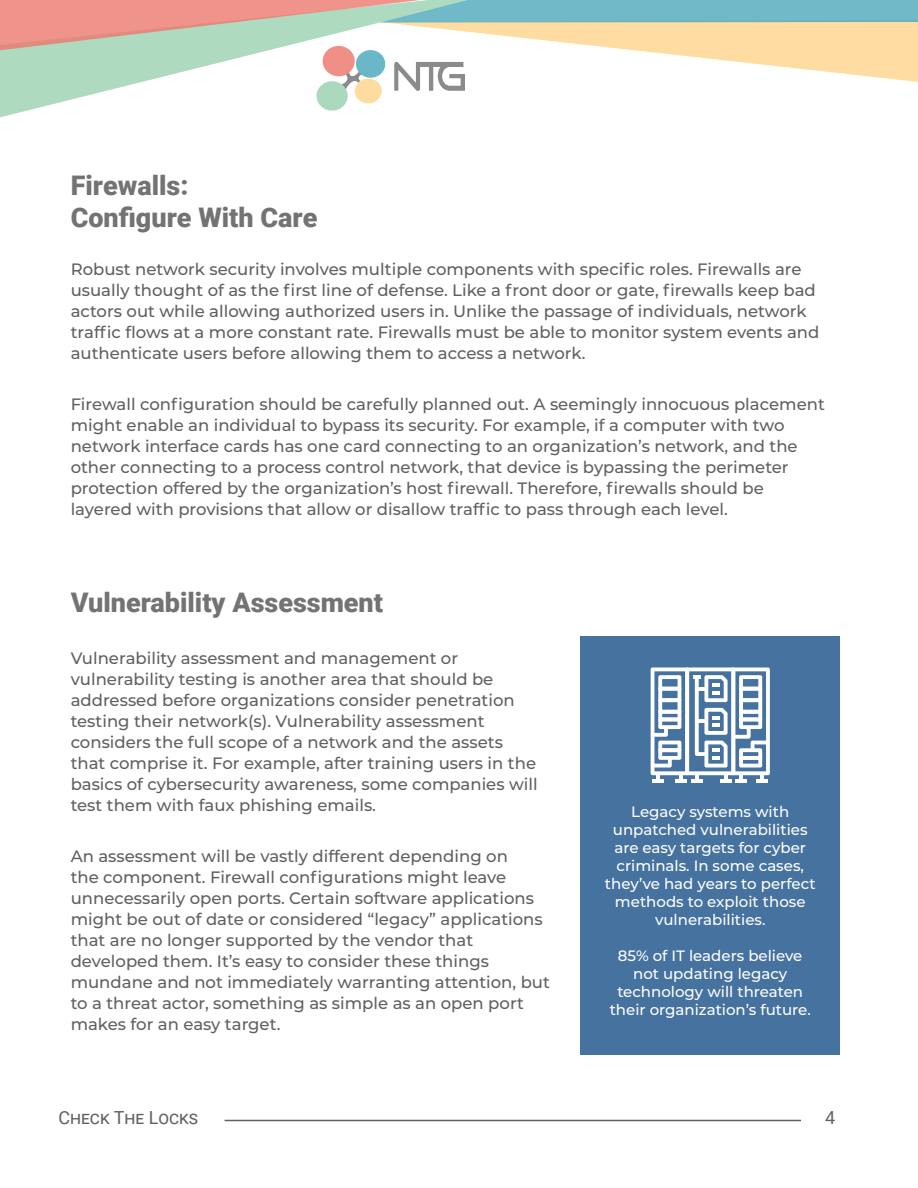
<style>
.page{position:relative;width:918px;height:1188px;background:#fff}
.page>*{position:absolute;margin:0;border:0;box-sizing:border-box;transform-origin:0 0}
.t1{font:900 27px/32.4px "Roboto";color:#737373}
.t2{font:18px "Roboto";color:#5f6161}
.t3{font:500 16.5px/21px "Montserrat";color:#5f6061}
.t4{font:500 15px/18px "Montserrat";color:#fff;text-align:center}
</style>
<div class="page">
<hr style="left:225px;top:1120px;width:576px;height:1px;background:#5f6161">
<svg style="left:0;top:97px;width:379px;height:21px"></svg>
<svg style="left:0;top:0;width:918px;height:97px"></svg>
<div style="left:323px;top:46px;width:32px;height:30px;background:#f08f85;border-radius:50%"></div>
<div style="left:355px;top:79px;width:27px;height:24px;background:#fedb9e;border-radius:50%"></div>
<div style="left:317px;top:81px;width:31px;height:30px;background:#abd9be;border-radius:50%"></div>
<div style="left:356px;top:50px;width:29px;height:28px;background:#6ab7c7;border-radius:50%"></div>
<div style="left:581px;top:636px;width:259px;height:418px;background:#4672a0"></div>
<hr style="left:653px;top:779px;width:11px;height:4px;background:#fff">
<hr style="left:676px;top:779px;width:11px;height:4px;background:#fff">
<hr style="left:735px;top:779px;width:12px;height:4px;background:#fff">
<hr style="left:756px;top:779px;width:12px;height:4px;background:#fff">
<hr style="left:691px;top:779px;width:12px;height:4px;background:#fff">
<hr style="left:720px;top:779px;width:11px;height:4px;background:#fff">
<svg style="left:651px;top:668px;width:119px;height:113px"></svg>
<h1 class="t1" style="left:71px;top:171px;width:248px">Firewalls:<br>Configure With Care</h1>
<p class="t3" style="left:71px;top:260px;width:750px">Robust network security involves multiple components with specific roles. Firewalls are usually thought of as the first line of defense. Like a front door or gate, firewalls keep bad actors out while allowing authorized users in. Unlike the passage of individuals, network traffic flows at a more constant rate. Firewalls must be able to monitor system events and authenticate users before allowing them to access a network.</p>
<p class="t3" style="left:71px;top:395px;width:756px">Firewall configuration should be carefully planned out. A seemingly innocuous placement might enable an individual to bypass its security. For example, if a computer with two network interface cards has one card connecting to an organization’s network, and the other connecting to a process control network, that device is bypassing the perimeter protection offered by the organization’s host firewall. Therefore, firewalls should be layered with provisions that allow or disallow traffic to pass through each level.</p>
<h1 class="t1" style="left:71px;top:588px;width:314px">Vulnerability Assessment</h1>
<p class="t3" style="left:71px;top:649px;width:469px">Vulnerability assessment and management or vulnerability testing is another area that should be addressed before organizations consider penetration testing their network(s). Vulnerability assessment considers the full scope of a network and the assets that comprise it. For example, after training users in the basics of cybersecurity awareness, some companies will test them with faux phishing emails.</p>
<p class="t3" style="left:71px;top:847px;width:481px">An assessment will be vastly different depending on<br>the component. Firewall configurations might leave unnecessarily open ports. Certain software applications might be out of date or considered “legacy” applications that are no longer supported by the vendor that developed them. It’s easy to consider these things mundane and not immediately warranting attention, but to a threat actor, something as simple as an open port makes for an easy target.</p>
<p class="t4" style="left:605px;top:804px;width:212px">Legacy systems with unpatched vulnerabilities are easy targets for cyber criminals. In some cases, they’ve had years to perfect methods to exploit those vulnerabilities.</p>
<p class="t4" style="left:610px;top:948px;width:203px">85% of IT leaders believe not updating legacy technology will threaten their organization’s future.</p>
<p class="t2" style="left:58px;top:1105px;width:141px">Check The Locks</p>
<p class="t2" style="left:825px;top:1107px;width:12px">4</p>
</div>
